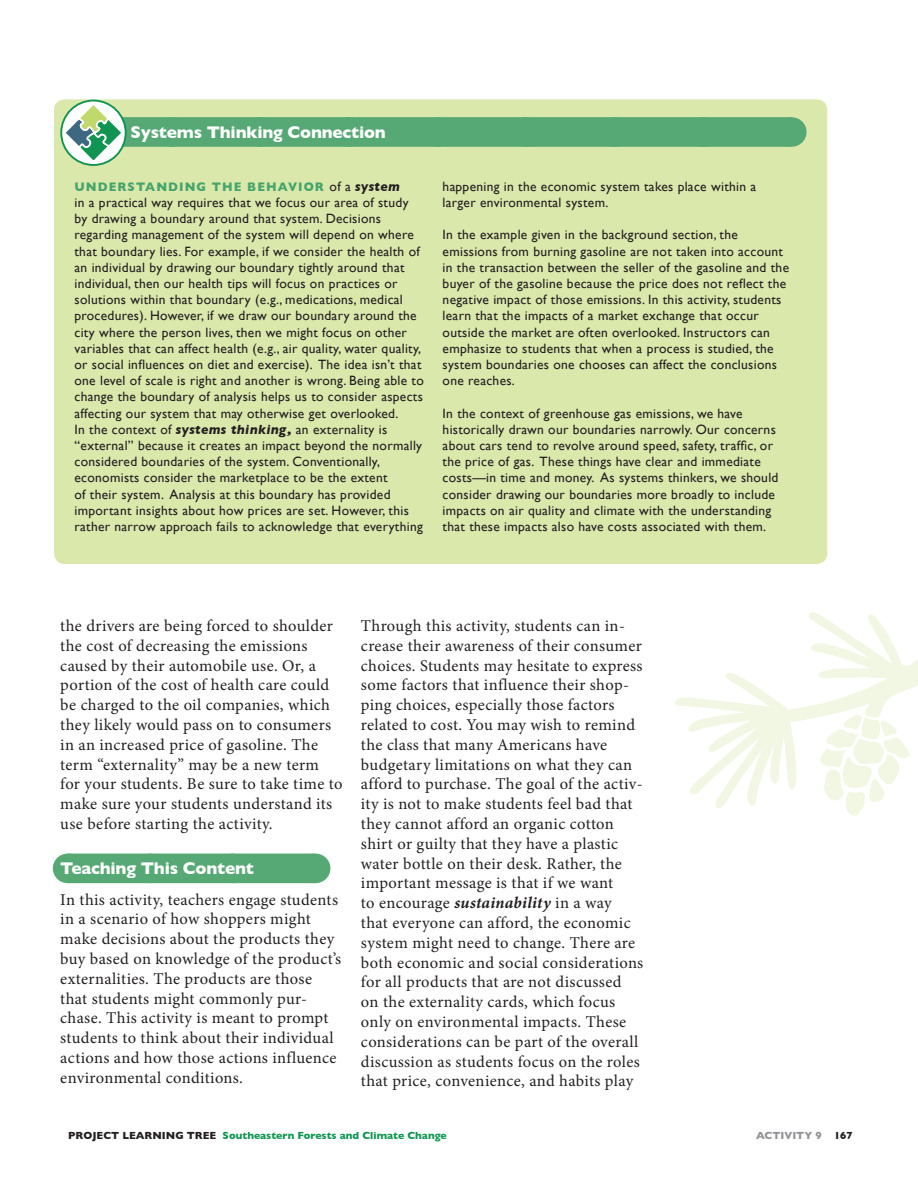
<style>
.page{position:relative;width:918px;height:1188px;background:#fff}
.page>*{position:absolute;margin:0;border:0;box-sizing:border-box;transform-origin:0 0}
._1__Header__reverse{font:700 17.25px "Gill Sans";letter-spacing:-.01em;color:#fff}
.HEADER__REVERSE_GREE{font:700 17.25px "Gill Sans";letter-spacing:-.01em;color:#fff}
.Activity_Heading_2{font:16.5px/19.8px "Minion Pro";letter-spacing:.02em;color:#231f20}
.t1{font:13.5px/16.2px "Gill Sans";letter-spacing:.02em;color:#231f20}
.t2{font:700 12.6px "Gill Sans";letter-spacing:.09em;color:#45a46b;scale:.95 1}
.Activity_Heading_2-2{font:700 10.5px "Gill Sans";color:#0f9551}
.Activity_Heading_2-3{font:700 10.5px "Gill Sans";color:#919396}
.s1{font-weight:400;font-size:13.5px;color:#231f20}
.s2{font-style:italic;font-size:13.5px;color:#231f20}
.s3{font-weight:700;font-style:italic}
.s4{color:#231f20}
</style>
<div class="page">
<div style="left:68px;top:854px;width:247px;height:29px;background:#56a974"></div>
<svg style="left:315px;top:854px;width:1px;height:29px"></svg>
<div style="left:54px;top:99px;width:773px;height:465px;background:#dbe8ac;border-radius:11px"></div>
<div style="left:84px;top:117px;width:707px;height:30px;background:#56a974"></div>
<svg style="left:174px;top:117px;width:573px;height:30px"></svg>
<hr style="left:791px;top:117px;width:1px;height:30px;background:#56a974">
<svg style="left:61px;top:101px;width:65px;height:64px"></svg>
<div style="left:60px;top:100px;width:67px;height:66px;border:2px solid #0f9551;border-radius:50%"></div>
<svg style="left:676px;top:614px;width:242px;height:194px"></svg>
<svg style="left:817px;top:715px;width:94px;height:101px"></svg>
<p class="_1__Header__reverse" style="left:131px;top:122px;width:257px">Systems Thinking Connection</p>
<p class="t2" style="left:75px;top:179px;width:344px">UNDERSTANDING THE BEHAVIOR <span class="s1">of a</span> <span class="s2">system</span></p>
<p class="t1" style="left:75px;top:194px;width:351px">in a practical way requires that we focus our area of study by drawing a boundary around that system. Decisions regarding management of the system will depend on where that boundary lies. For example, if we consider the health of an individual by drawing our boundary tightly around that individual, then our health tips will focus on practices or solutions within that boundary (e.g., medications, medical procedures). However, if we draw our boundary around the city where the person lives, then we might focus on other variables that can affect health (e.g., air quality, water quality, or social influences on diet and exercise). The idea isn’t that one level of scale is right and another is wrong. Being able to change the boundary of analysis helps us to consider aspects affecting our system that may otherwise get overlooked.<br>In the context of <span class="s3">systems thinking,</span> an externality is “external” because it creates an impact beyond the normally considered boundaries of the system. Conventionally, economists consider the marketplace to be the extent<br>of their system. Analysis at this boundary has provided important insights about how prices are set. However, this rather narrow approach fails to acknowledge that everything</p>
<p class="t1" style="left:443px;top:178px;width:315px">happening in the economic system takes place within a larger environmental system.</p>
<p class="t1" style="left:443px;top:227px;width:348px">In the example given in the background section, the emissions from burning gasoline are not taken into account in the transaction between the seller of the gasoline and the buyer of the gasoline because the price does not reflect the negative impact of those emissions. In this activity, students learn that the impacts of a market exchange that occur outside the market are often overlooked. Instructors can emphasize to students that when a process is studied, the system boundaries one chooses can affect the conclusions one reaches.</p>
<p class="t1" style="left:443px;top:405px;width:337px">In the context of greenhouse gas emissions, we have historically drawn our boundaries narrowly. Our concerns about cars tend to revolve around speed, safety, traffic, or the price of gas. These things have clear and immediate costs—in time and money. As systems thinkers, we should consider drawing our boundaries more broadly to include impacts on air quality and climate with the understanding that these impacts also have costs associated with them.</p>
<p class="Activity_Heading_2" style="left:60px;top:616px;width:284px">the drivers are being forced to shoulder the cost of decreasing the emissions caused by their automobile use. Or, a portion of the cost of health care could be charged to the oil companies, which they likely would pass on to consumers in an increased price of gasoline. The term “externality” may be a new term for your students. Be sure to take time to make sure your students understand its use before starting the activity.</p>
<p class="HEADER__REVERSE_GREE" style="left:60px;top:858px;width:195px">Teaching This Content</p>
<p class="Activity_Heading_2" style="left:60px;top:890px;width:282px">In this activity, teachers engage students in a scenario of how shoppers might make decisions about the products they buy based on knowledge of the product’s externalities. The products are those that students might commonly pur&shy;chase. This activity is meant to prompt students to think about their individual actions and how those actions influence environmental conditions.</p>
<p class="Activity_Heading_2" style="left:361px;top:616px;width:284px">Through this activity, students can in&shy;crease their awareness of their consumer choices. Students may hesitate to express some factors that influence their shop&shy;ping choices, especially those factors related to cost. You may wish to remind the class that many Americans have budgetary limitations on what they can afford to purchase. The goal of the activ&shy;ity is not to make students feel bad that they cannot afford an organic cotton shirt or guilty that they have a plastic water bottle on their desk. Rather, the important message is that if we want<br>to encourage <span class="s3">sustainability</span> in a way<br>that everyone can afford, the economic system might need to change. There are both economic and social considerations for all products that are not discussed<br>on the externality cards, which focus only on environmental impacts. These considerations can be part of the overall discussion as students focus on the roles that price, convenience, and habits play</p>
<p class="Activity_Heading_2-2" style="left:68px;top:1129px;width:380px"><span class="s4">PROJECT LEARNING TREE</span> Southeastern Forests and Climate Change</p>
<p class="Activity_Heading_2-3" style="left:756px;top:1129px;width:98px">ACTIVITY 9 <span class="s4">167</span></p>
</div>
